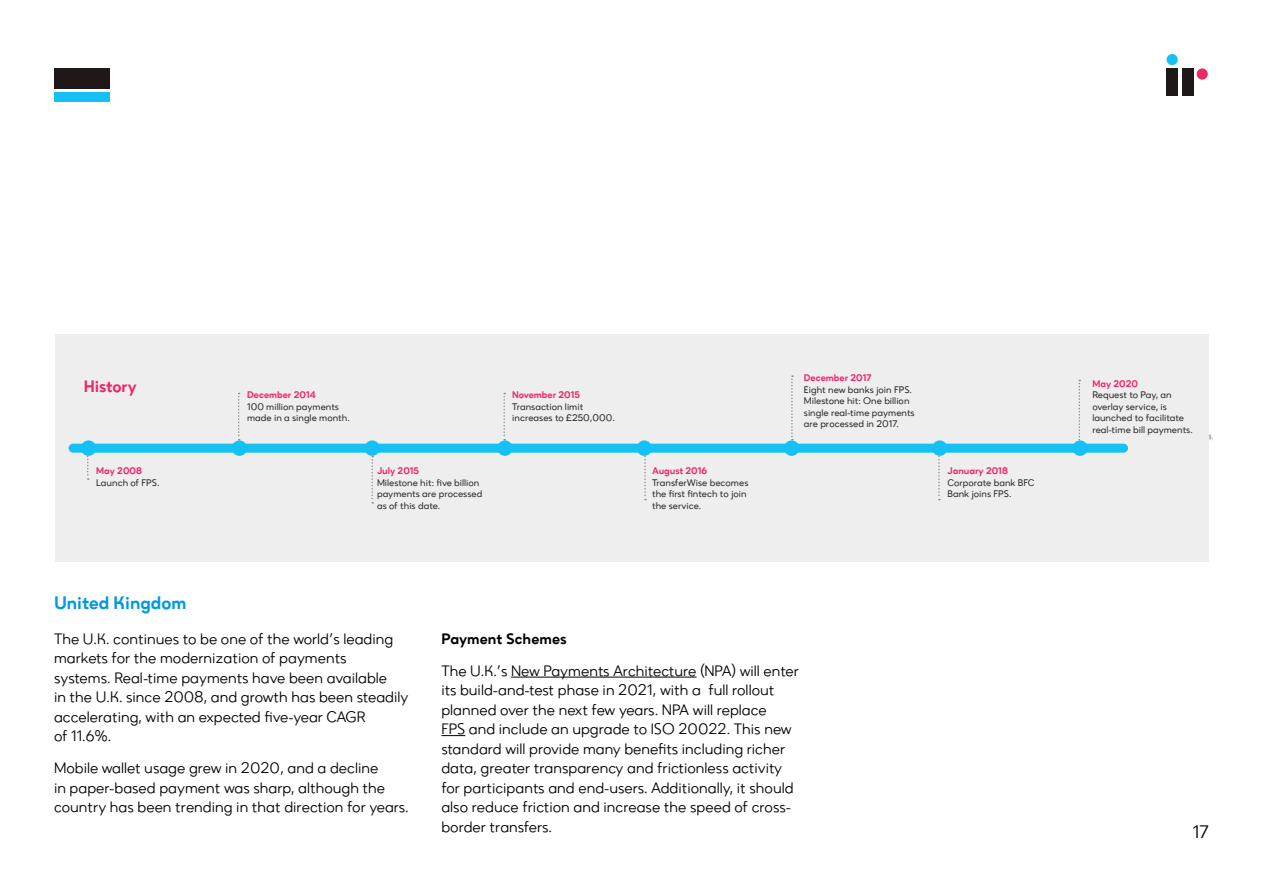
<style>
.page{position:relative;width:1263px;height:893px;background:#fff}
.page>*{position:absolute;margin:0;border:0;box-sizing:border-box;transform-origin:0 0}
.t1{font:18px "Zirkel Regular 5";color:#09d}
.t2{font:18px "Zirkel";color:#040503}
.t3{font:16.5px "Zirkel Regular 5";color:#ee2767}
.t4{font:15px/19.5px "Zirkel";color:#040503}
.t5{font:15px "Zirkel Regular 5";color:#040503}
.t6{font:9.6px/11.6px "Zirkel Regular 2";color:#313232}
.t7{font:9.6px "Zirkel Regular 5";color:#ee2767}
</style>
<div class="page">
<div style="left:1166px;top:54px;width:12px;height:11px;background:#15c0f2;border-radius:50%"></div>
<div style="left:1197px;top:68px;width:11px;height:12px;background:#ee2767;border-radius:50%"></div>
<div style="left:1166px;top:68px;width:12px;height:28px;background:#1e1819"></div>
<div style="left:1182px;top:68px;width:11px;height:28px;background:#1e1819"></div>
<hr style="left:511px;top:677px;width:185px;height:1px;background:#040503">
<svg style="left:441px;top:735px;width:24px;height:1px"></svg>
<div style="left:54px;top:92px;width:56px;height:9px;background:#15c0f2"></div>
<div style="left:54px;top:68px;width:56px;height:20px;background:#1e1819"></div>
<div style="left:55px;top:335px;width:1154px;height:227px;background:#eeeeef"></div>
<svg style="left:238px;top:393px;width:2px;height:47px"></svg>
<svg style="left:371px;top:456px;width:2px;height:48px"></svg>
<svg style="left:503px;top:393px;width:2px;height:47px"></svg>
<svg style="left:644px;top:456px;width:2px;height:44px"></svg>
<svg style="left:791px;top:375px;width:2px;height:65px"></svg>
<svg style="left:938px;top:456px;width:2px;height:44px"></svg>
<svg style="left:1078px;top:380px;width:2px;height:60px"></svg>
<svg style="left:87px;top:456px;width:2px;height:24px"></svg>
<div style="left:73px;top:444px;width:1050px;height:9px;background:#15c0f2"></div>
<div style="left:81px;top:440px;width:15px;height:16px;background:#15c0f2;border-radius:50%"></div>
<div style="left:232px;top:440px;width:15px;height:16px;background:#15c0f2;border-radius:50%"></div>
<div style="left:364px;top:440px;width:16px;height:16px;background:#15c0f2;border-radius:50%"></div>
<div style="left:497px;top:440px;width:16px;height:16px;background:#15c0f2;border-radius:50%"></div>
<div style="left:637px;top:440px;width:15px;height:16px;background:#15c0f2;border-radius:50%"></div>
<div style="left:784px;top:440px;width:15px;height:16px;background:#15c0f2;border-radius:50%"></div>
<div style="left:932px;top:440px;width:15px;height:16px;background:#15c0f2;border-radius:50%"></div>
<div style="left:1072px;top:440px;width:16px;height:16px;background:#15c0f2;border-radius:50%"></div>
<p class="t3" style="left:84px;top:376px;width:54px">History</p>
<p class="t7" style="left:96px;top:465px;width:47px">May 2008</p>
<p class="t6" style="left:96px;top:477px;width:65px">Launch of FPS.</p>
<p class="t7" style="left:247px;top:389px;width:70px">December 2014</p>
<p class="t6" style="left:247px;top:400px;width:104px">100 million payments made in a single month.</p>
<p class="t7" style="left:377px;top:465px;width:44px">July 2015</p>
<p class="t6" style="left:377px;top:477px;width:107px">Milestone hit: five billion payments are processed as of this date.</p>
<p class="t7" style="left:512px;top:389px;width:69px">November 2015</p>
<p class="t6" style="left:512px;top:400px;width:104px">Transaction limit increases to £250,000.</p>
<p class="t7" style="left:652px;top:465px;width:57px">August 2016</p>
<p class="t6" style="left:652px;top:477px;width:98px">TransferWise becomes the first fintech to join the service.</p>
<p class="t7" style="left:804px;top:372px;width:69px">December 2017</p>
<p class="t6" style="left:804px;top:384px;width:112px">Eight new banks join FPS.<br>Milestone hit: One billion single real-time payments are processed in 2017.</p>
<p class="t7" style="left:947px;top:465px;width:62px">January 2018</p>
<p class="t6" style="left:947px;top:477px;width:89px">Corporate bank BFC<br>Bank joins FPS.</p>
<p class="t1" style="left:54px;top:592px;width:134px">United Kingdom</p>
<p class="t4" style="left:54px;top:629px;width:356px">The U.K. continues to be one of the world’s leading markets for the modernization of payments<br>systems. Real-time payments have been available<br>in the U.K. since 2008, and growth has been steadily accelerating, with an expected five-year CAGR<br>of 11.6%.</p>
<p class="t4" style="left:54px;top:758px;width:356px">Mobile wallet usage grew in 2020, and a decline<br>in paper-based payment was sharp, although the country has been trending in that direction for years.</p>
<p class="t5" style="left:441px;top:629px;width:127px">Payment Schemes</p>
<p class="t4" style="left:441px;top:661px;width:359px">The U.K.’s New Payments Architecture (NPA) will enter its build-and-test phase in 2021, with a full rollout planned over the next few years. NPA will replace<br>FPS and include an upgrade to ISO 20022. This new standard will provide many benefits including richer data, greater transparency and frictionless activity for participants and end-users. Additionally, it should also reduce friction and increase the speed of cross&shy;border transfers.</p>
<p class="t7" style="left:1092px;top:378px;width:47px">May 2020</p>
<p class="t6" style="left:1092px;top:389px;width:102px">Request to Pay, an overlay service, is launched to facilitate real-time bill payments.</p>
<p class="t2" style="left:1193px;top:821px;width:18px">17</p>
</div>
